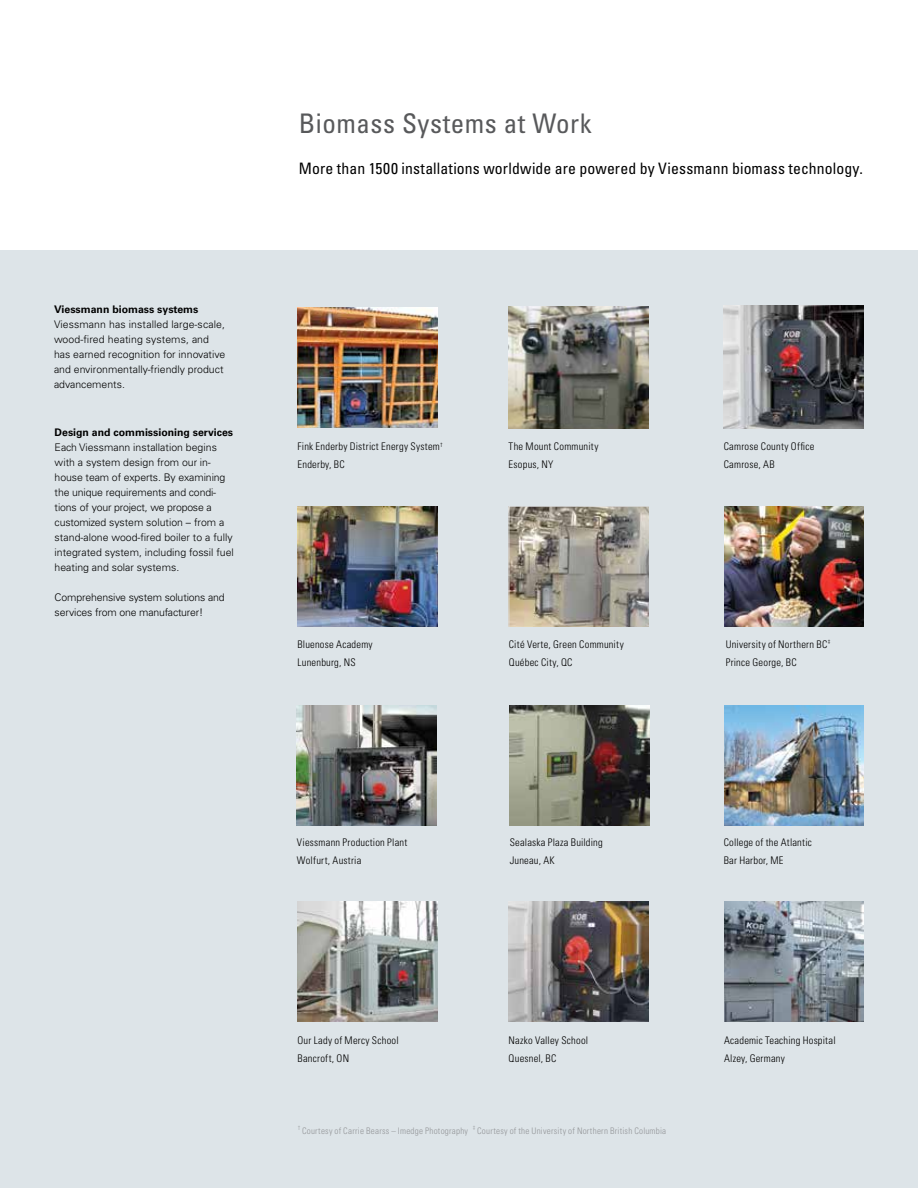
<style>
.page{position:relative;width:918px;height:1188px;background:#fff}
.page>*{position:absolute;margin:0;border:0;box-sizing:border-box;transform-origin:0 0}
.t1{font:condensed 27px "Univers LT Std";letter-spacing:.02em;color:#58595b}
.t2{font:condensed 15.75px "Univers LT Std";letter-spacing:.005em;color:#000}
.t3{font:300 10.5px/15px "Univers LT Std";color:#000}
.t4{font:300 condensed 10.5px/18px "Univers LT Std";letter-spacing:.02em;color:#000}
.t5{font:700 10.5px "Univers LT Std";color:#000}
.t6{font:300 condensed 9px "Univers LT Std";letter-spacing:.025em;color:#939598}
.t7{font:300 condensed 6px "Univers LT Std";color:#939598}
</style>
<div class="page">
<div style="left:0;top:250px;width:918px;height:938px;background:#dde4e8"></div>
<img style="left:298px;top:901px;width:139px;height:120px">
<img style="left:298px;top:307px;width:139px;height:121px">
<img style="left:298px;top:506px;width:139px;height:121px">
<img style="left:510px;top:705px;width:140px;height:120px">
<img style="left:724px;top:901px;width:140px;height:120px">
<img style="left:724px;top:705px;width:140px;height:120px">
<img style="left:509px;top:306px;width:139px;height:122px">
<img style="left:724px;top:507px;width:140px;height:120px">
<img style="left:297px;top:706px;width:140px;height:120px">
<img style="left:509px;top:902px;width:139px;height:120px">
<img style="left:724px;top:305px;width:139px;height:123px">
<svg style="left:509px;top:506px;width:140px;height:121px;background:#9a9489"></svg>
<p class="t5" style="left:54px;top:304px;width:146px">Viessmann biomass systems</p>
<p class="t3" style="left:54px;top:317px;width:173px">Viessmann has installed large-scale, wood-fired heating systems, and has earned recognition for innovative and environmentally-friendly product advancements.</p>
<p class="t5" style="left:55px;top:426px;width:180px">Design and commissioning services</p>
<p class="t3" style="left:55px;top:440px;width:181px">Each Viessmann installation begins with a system design from our in&shy;house team of experts. By examining the unique requirements and condi&shy;tions of your project, we propose a customized system solution – from a stand-alone wood-fired boiler to a fully integrated system, including fossil fuel heating and solar systems.</p>
<p class="t3" style="left:55px;top:590px;width:172px">Comprehensive system solutions and services from one manufacturer!</p>
<h1 class="t1" style="left:299px;top:106px;width:294px">Biomass Systems at Work</h1>
<h2 class="t2" style="left:299px;top:158px;width:566px">More than 1500 installations worldwide are powered by Viessmann biomass technology.</h2>
<p class="t4" style="left:298px;top:437px;width:147px">Fink Enderby District Energy System<sup>†<br></sup>Enderby, BC</p>
<p class="t4" style="left:509px;top:437px;width:91px">The Mount Community<br>Esopus, NY</p>
<p class="t4" style="left:298px;top:635px;width:77px">Bluenose Academy<br>Lunenburg, NS</p>
<p class="t4" style="left:509px;top:635px;width:116px">Cité Verte, Green Community<br>Québec City, QC</p>
<p class="t4" style="left:724px;top:437px;width:92px">Camrose County Office<br>Camrose, AB</p>
<p class="t4" style="left:726px;top:635px;width:106px">University of Northern BC<sup>‡<br></sup>Prince George, BC</p>
<p class="t4" style="left:297px;top:833px;width:112px">Viessmann Production Plant<br>Wolfurt, Austria</p>
<p class="t4" style="left:510px;top:833px;width:95px">Sealaska Plaza Building<br>Juneau, AK</p>
<p class="t4" style="left:724px;top:833px;width:90px">College of the Atlantic<br>Bar Harbor, ME</p>
<p class="t4" style="left:298px;top:1031px;width:103px">Our Lady of Mercy School<br>Bancroft, ON</p>
<p class="t4" style="left:509px;top:1031px;width:81px">Nazko Valley School<br>Quesnel, BC</p>
<p class="t7" style="left:298px;top:1124px;width:4px">†</p>
<p class="t6" style="left:302px;top:1126px;width:366px">Courtesy of Carrie Bearss – Imedge Photography <sup>‡</sup> Courtesy of the University of Northern British Columbia</p>
<p class="t4" style="left:724px;top:1031px;width:113px">Academic Teaching Hospital<br>Alzey, Germany</p>
</div>
